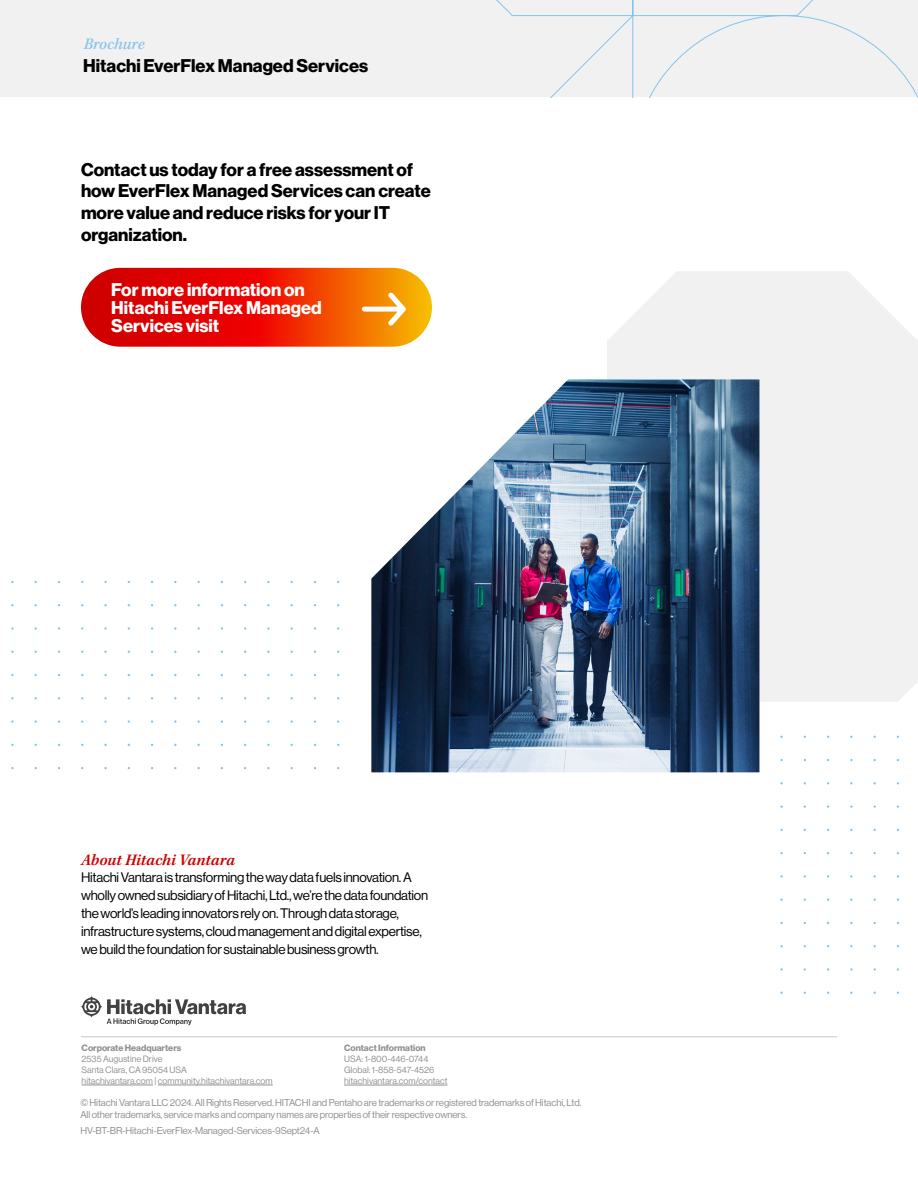
<style>
.page{position:relative;width:918px;height:1188px;background:#fff}
.page>*{position:absolute;margin:0;border:0;box-sizing:border-box;transform-origin:0 0}
.Secondary-Subhead-Black{font:18px/21.6px "N Haas Grotesk DS Pro 75 Bd";color:#000101}
.Body{font:18px/18px "N Haas Grotesk DS Pro 75 Bd";color:#fff}
.Doc_Type_Italic_Red{font:italic 600 16.5px "Kepler Std";color:#c00}
.t1{font:italic 500 16.5px "Kepler Std";letter-spacing:-.005em;color:#83c4ed}
.Body-2{font:13.5px/18px "N Haas Grotesk DS Pro 55 Rg";letter-spacing:-.02em;color:#000101}
.t2{font:9.75px/12px "N Haas Grotesk DS Pro 55 Rg";letter-spacing:-.01em;color:#919191}
.t3{font:9px/10.8px "N Haas Grotesk DS Pro 55 Rg";color:#919191}
.t4{font:9px "N Haas Grotesk DS Pro 75 Bd";color:#919191}
</style>
<div class="page">
<hr style="left:81px;top:1036px;width:756px;height:1px;background:#c8c8c8">
<hr style="left:82px;top:1085px;width:71px;height:1px;background:#919191">
<hr style="left:158px;top:1085px;width:115px;height:1px;background:#919191">
<hr style="left:344px;top:1085px;width:103px;height:1px;background:#919191">
<svg style="left:81px;top:996px;width:165px;height:29px"></svg>
<div style="left:0;top:0;width:918px;height:97px;background:#f1f1f1"></div>
<svg style="left:496px;top:0;width:422px;height:98px"></svg>
<svg style="left:81px;top:268px;width:351px;height:79px;background:#e82901"></svg>
<svg style="left:362px;top:292px;width:44px;height:34px"></svg>
<svg style="left:607px;top:271px;width:311px;height:431px;fill:#f1f1f1"></svg>
<img style="left:371px;top:379px;width:388px;height:393px">
<svg style="left:780px;top:735px;width:119px;height:259px"></svg>
<svg style="left:11px;top:580px;width:329px;height:190px"></svg>
<p class="t1" style="left:84px;top:35px;width:62px">Brochure</p>
<h1 class="Secondary-Subhead-Black" style="left:83px;top:55px;width:287px">Hitachi EverFlex Managed Services</h1>
<p class="Secondary-Subhead-Black" style="left:81px;top:159px;width:351px">Contact us today for a free assessment of how EverFlex Managed Services can create more value and reduce risks for your IT organization.</p>
<p class="Body" style="left:111px;top:281px;width:212px">For more information on<br>Hitachi EverFlex Managed<br>Services visit</p>
<p class="Doc_Type_Italic_Red" style="left:81px;top:851px;width:155px">About Hitachi Vantara</p>
<p class="Body-2" style="left:81px;top:868px;width:349px">Hitachi Vantara is transforming the way data fuels innovation. A wholly owned subsidiary of Hitachi, Ltd., we’re the data foundation the world’s leading innovators rely on. Through data storage, infrastructure systems, cloud management and digital expertise, we build the foundation for sustainable business growth.</p>
<p class="t4" style="left:82px;top:1043px;width:101px">Corporate Headquarters</p>
<p class="t3" style="left:82px;top:1054px;width:193px">2535 Augustine Drive<br>Santa Clara, CA 95054 USA<br>hitachivantara.com | community.hitachivantara.com</p>
<p class="t4" style="left:344px;top:1043px;width:83px">Contact Information</p>
<p class="t3" style="left:344px;top:1054px;width:105px">USA: 1-800-446-0744<br>Global: 1-858-547-4526 hitachivantara.com/contact</p>
<p class="t2" style="left:80px;top:1096px;width:503px">© Hitachi Vantara LLC 2024. All Rights Reserved. HITACHI and Pentaho are trademarks or registered trademarks of Hitachi, Ltd.<br>All other trademarks, service marks and company names are properties of their respective owners.</p>
<p class="t2" style="left:80px;top:1125px;width:241px">HV-BT-BR-Hitachi-EverFlex-Managed-Services-9Sept24-A</p>
</div>
